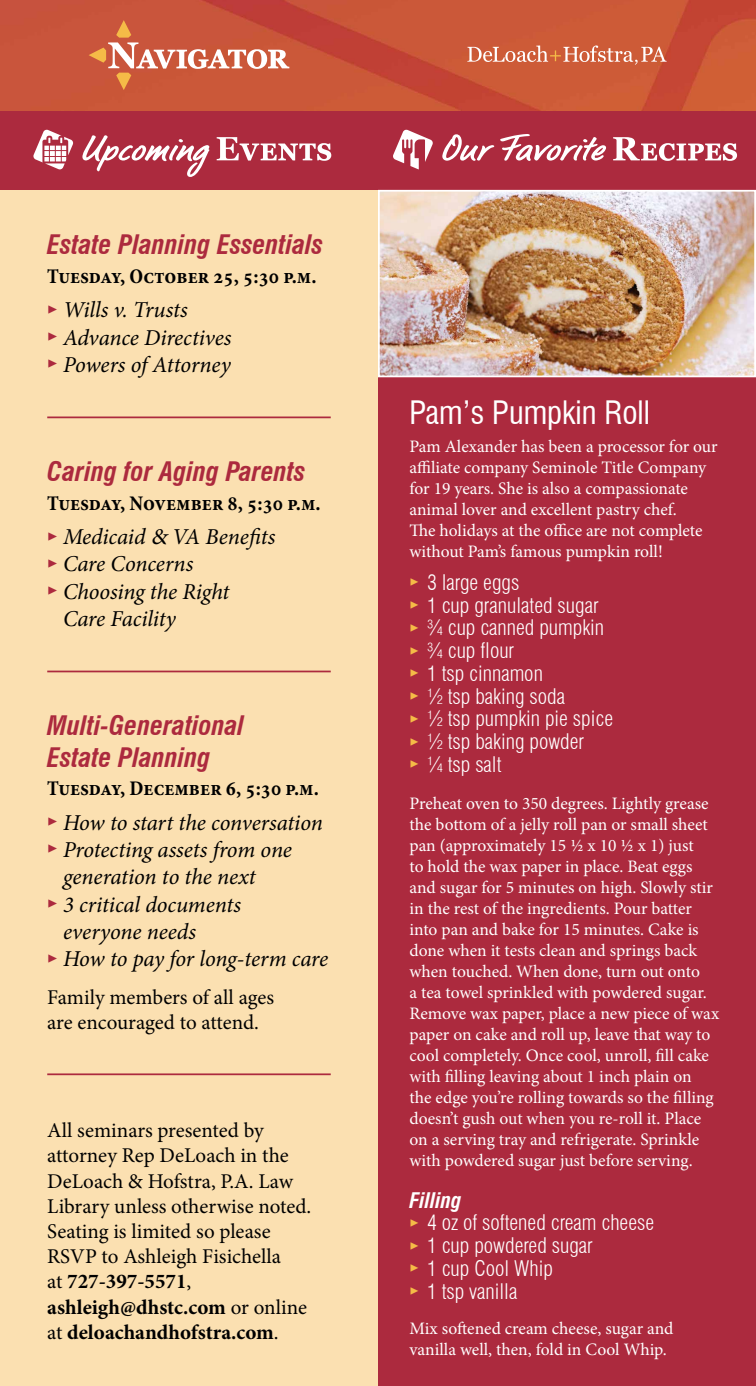
<style>
.page{position:relative;width:756px;height:1386px;background:#fff}
.page>*{position:absolute;margin:0;border:0;box-sizing:border-box;transform-origin:0 0}
.t1{font:condensed 31.5px "Swiss 721 BT";color:#fff}
.t2{font:italic 700 condensed 26.25px/31.5px "Swiss 721 BT";color:#ac2a3e}
.t3{font:italic 22.75px/27.3px "Minion Pro";letter-spacing:-.005em;color:#000}
.t4{font:21px/25.2px "Minion Pro";letter-spacing:-.005em;color:#000}
.t5{font:300 condensed 21px/22.8px "Swiss 721 BT";color:#fff}
.t6{font:700 condensed 21px "Minion Pro";color:#000}
.t7{font:17.5px/21px "Minion Pro";letter-spacing:-.005em;color:#fff}
.s1{font-style:inherit}
.s2{font-weight:700}
.s3{font-weight:700;font-style:italic}
</style>
<div class="page">
<div style="left:378px;top:0;width:378px;height:1386px;background:#ac2a3e"></div>
<div style="left:0;top:0;width:378px;height:1386px;background:#fbe0b1"></div>
<div style="left:0;top:0;width:756px;height:190px;background:#ac2a3e"></div>
<svg style="left:393px;top:129px;width:40px;height:40px"></svg>
<svg style="left:442px;top:134px;width:295px;height:27px"></svg>
<img style="left:0;top:0;width:756px;height:110px">
<svg style="left:467px;top:45px;width:200px;height:20px;background:#d77c5f"></svg>
<img style="left:378px;top:189px;width:378px;height:189px">
<svg style="left:33px;top:129px;width:41px;height:41px"></svg>
<svg style="left:82px;top:135px;width:249px;height:42px"></svg>
<hr style="left:47px;top:671px;width:284px;height:1px;background:#ac2a3e">
<hr style="left:47px;top:1073px;width:284px;height:2px;background:#ac2a3e">
<hr style="left:47px;top:417px;width:284px;height:1px;background:#ac2a3e">
<svg style="left:89px;top:20px;width:200px;height:70px;background:#d06c52"></svg>
<h2 class="t2" style="left:47px;top:229px;width:278px">Estate Planning Essentials</h2>
<p class="t6" style="left:47px;top:262px;width:271px">Tuesday, October 25, 5:30 p.m.</p>
<h3 class="t3" style="left:47px;top:296px;width:186px"><sup>▶</sup> Wills v. Trusts<br><sup>▶</sup> Advance Directives <sup>▶</sup> Powers of Attorney</h3>
<h2 class="t2" style="left:47px;top:456px;width:260px">Caring for Aging Parents</h2>
<p class="t6" style="left:47px;top:489px;width:275px">Tuesday, November 8, 5:30 p.m.</p>
<h3 class="t3" style="left:47px;top:523px;width:230px"><sup>▶</sup> Medicaid <span class="s1">&amp;</span> VA Benefits</h3>
<h3 class="t3" style="left:47px;top:550px;width:148px"><sup>▶</sup> Care Concerns</h3>
<h3 class="t3" style="left:47px;top:578px;width:184px"><sup>▶</sup> Choosing the Right</h3>
<h3 class="t3" style="left:63px;top:605px;width:114px">Care Facility</h3>
<h2 class="t2" style="left:47px;top:710px;width:198px">Multi-Generational<br>Estate Planning</h2>
<p class="t6" style="left:47px;top:774px;width:273px">Tuesday, December 6, 5:30 p.m.</p>
<h3 class="t3" style="left:47px;top:809px;width:277px"><sup>▶</sup> How to start the conversation</h3>
<h3 class="t3" style="left:47px;top:836px;width:246px"><sup>▶</sup> Protecting assets from one</h3>
<h3 class="t3" style="left:63px;top:863px;width:194px">generation to the next</h3>
<h3 class="t3" style="left:47px;top:891px;width:195px"><sup>▶</sup> 3 critical documents</h3>
<h3 class="t3" style="left:63px;top:918px;width:135px">everyone needs</h3>
<h3 class="t3" style="left:47px;top:945px;width:283px"><sup>▶</sup> How to pay for long-term care</h3>
<p class="t4" style="left:47px;top:984px;width:228px">Family members of all ages are encouraged to attend.</p>
<p class="t4" style="left:47px;top:1118px;width:266px">All seminars presented by attorney Rep DeLoach in the<br>DeLoach &amp; Hofstra, P.A. Law<br>Library unless otherwise noted.<br>Seating is limited so please<br>RSVP to Ashleigh Fisichella<br>at <span class="s2">727-397-5571</span>, <span class="s2">ashleigh@dhstc.com</span> or online at <span class="s2">deloachandhofstra.com</span>.</p>
<h1 class="t1" style="left:410px;top:394px;width:242px">Pam’s Pumpkin Roll</h1>
<p class="t7" style="left:410px;top:435px;width:310px">Pam Alexander has been a processor for our affiliate company Seminole Title Company for 19 years. She is also a compassionate animal lover and excellent pastry chef.<br>The holidays at the office are not complete without Pam’s famous pumpkin roll!</p>
<p class="t5" style="left:409px;top:571px;width:205px"><sup>▶</sup> 3 large eggs<br><sup>▶</sup> 1 cup granulated sugar <sup>▶</sup> ¾ cup canned pumpkin <sup>▶</sup> ¾ cup flour<br><sup>▶</sup> 1 tsp cinnamon<br><sup>▶</sup> ½ tsp baking soda<br><sup>▶</sup> ½ tsp pumpkin pie spice <sup>▶</sup> ½ tsp baking powder<br><sup>▶</sup> ¼ tsp salt</p>
<p class="t7" style="left:410px;top:792px;width:311px">Preheat oven to 350 degrees. Lightly grease the bottom of a jelly roll pan or small sheet pan (approximately 15 ½ x 10 ½ x 1) just<br>to hold the wax paper in place. Beat eggs and sugar for 5 minutes on high. Slowly stir in the rest of the ingredients. Pour batter into pan and bake for 15 minutes. Cake is done when it tests clean and springs back when touched. When done, turn out onto<br>a tea towel sprinkled with powdered sugar.<br>Remove wax paper, place a new piece of wax paper on cake and roll up, leave that way to cool completely. Once cool, unroll, fill cake with filling leaving about 1 inch plain on<br>the edge you’re rolling towards so the filling doesn’t gush out when you re-roll it. Place on a serving tray and refrigerate. Sprinkle with powdered sugar just before serving.</p>
<p class="t5" style="left:409px;top:1188px;width:246px"><span class="s3">Filling<br></span><sup>▶</sup> 4 oz of softened cream cheese <sup>▶</sup> 1 cup powdered sugar<br><sup>▶</sup> 1 cup Cool Whip<br><sup>▶</sup> 1 tsp vanilla</p>
<p class="t7" style="left:410px;top:1317px;width:265px">Mix softened cream cheese, sugar and vanilla well, then, fold in Cool Whip.</p>
</div>
